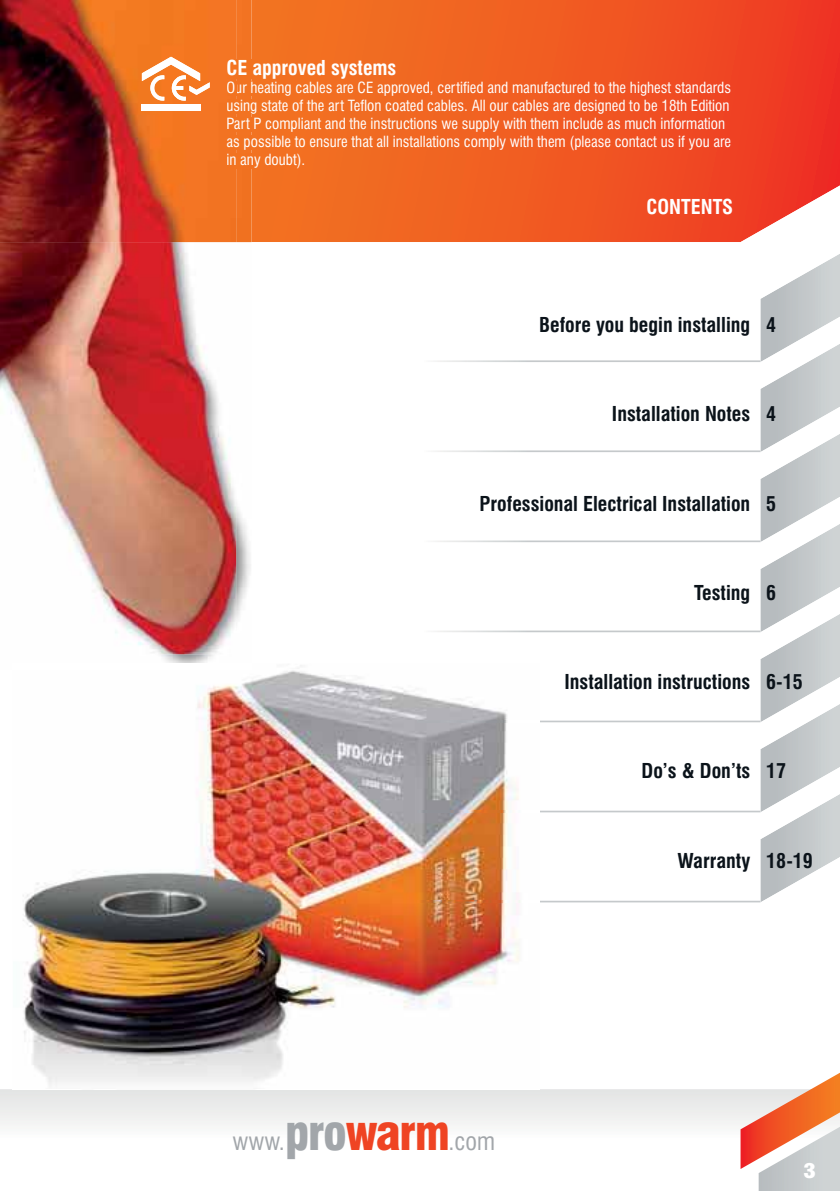
<style>
.page{position:relative;width:840px;height:1191px;background:#fff}
.page>*{position:absolute;margin:0;border:0;box-sizing:border-box;transform-origin:0 0}
.t1{font:condensed 24px "Swiss 721 BT";color:#a2a6aa}
.t2{font:700 condensed 20px "Swiss 721 BT";color:#0b131a}
.t3{font:700 condensed 20px "Swiss 721 BT";color:#fff}
.t4{font:900 condensed 20px "Swiss 721 BT";color:#fff;scale:1.2 1}
.t5{font:condensed 15px/18px "Swiss 721 BT";color:#fff}
.s1{font-weight:900;font-size:48px}
.s2{font-weight:900;font-size:48px;color:#ef4423}
</style>
<div class="page">
<div style="left:0;top:1089px;width:740px;height:36px;background:#ebecec"></div>
<svg style="left:740px;top:1073px;width:99px;height:118px"></svg>
<svg style="left:251px;top:0;width:588px;height:242px;background:#f05b26"></svg>
<svg style="left:435px;top:254px;width:404px;height:648px"></svg>
<img style="left:160px;top:0;width:91px;height:663px">
<img style="left:236px;top:59px;width:15px;height:19px">
<img style="left:236px;top:81px;width:15px;height:15px">
<img style="left:236px;top:99px;width:15px;height:15px">
<img style="left:236px;top:117px;width:15px;height:15px">
<img style="left:236px;top:135px;width:15px;height:15px">
<img style="left:236px;top:153px;width:15px;height:15px">
<img style="left:0;top:242px;width:236px;height:412px">
<img style="left:0;top:0;width:236px;height:242px">
<svg style="left:142px;top:57px;width:67px;height:44px"></svg>
<img style="left:142px;top:104px;width:58px;height:7px">
<img style="left:13px;top:663px;width:526px;height:427px">
<img style="left:417px;top:900px;width:122px;height:2px">
<img style="left:417px;top:810px;width:122px;height:2px">
<img style="left:417px;top:720px;width:122px;height:2px">
<img style="left:13px;top:663px;width:238px;height:6px">
<h2 class="t3" style="left:226px;top:58px;width:171px">CE approved systems</h2>
<p class="t5" style="left:226px;top:79px;width:506px">Our heating cables are CE approved, certified and manufactured to the highest standards using state of the art Teflon coated cables. All our cables are designed to be 18th Edition Part P compliant and the instructions we supply with them include as much information as possible to ensure that all installations comply with them (please contact us if you are in any doubt).</p>
<h2 class="t3" style="left:646px;top:197px;width:88px">CONTENTS</h2>
<h2 class="t2" style="left:539px;top:315px;width:238px">Before you begin installing 4</h2>
<h2 class="t2" style="left:611px;top:404px;width:166px">Installation Notes 4</h2>
<h2 class="t2" style="left:479px;top:494px;width:298px">Professional Electrical Installation 5</h2>
<h2 class="t2" style="left:694px;top:583px;width:83px">Testing 6</h2>
<h2 class="t2" style="left:564px;top:672px;width:240px">Installation instructions 6-15</h2>
<h2 class="t2" style="left:641px;top:761px;width:146px">Do’s &amp; Don’ts 17</h2>
<h1 class="t1" style="left:232px;top:1129px;width:264px">www.<span class="s1">pro</span><span class="s2">warm</span>.com</h1>
<h2 class="t2" style="left:677px;top:850px;width:137px">Warranty 18-19</h2>
<h2 class="t4" style="left:802px;top:1161px;width:12px">3</h2>
</div>
